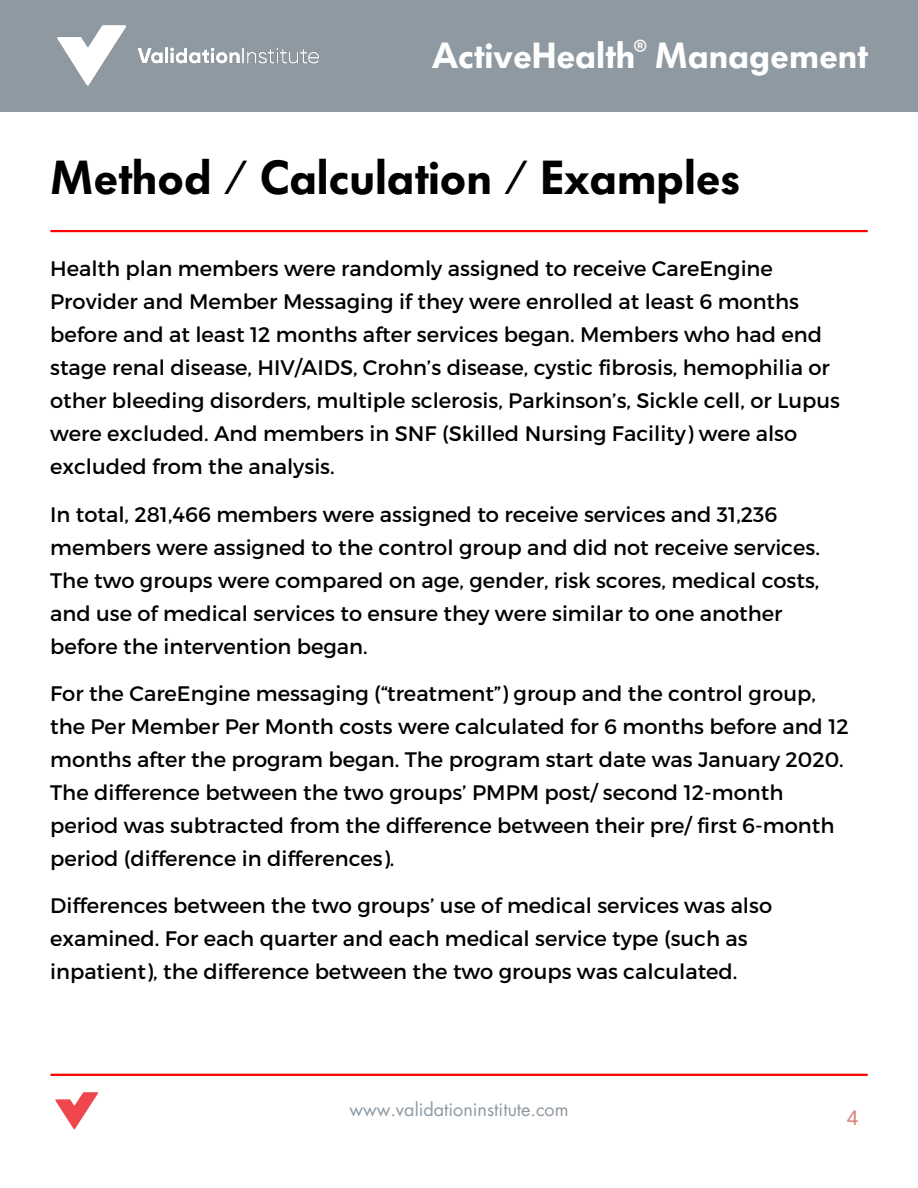
<style>
.page{position:relative;width:918px;height:1188px;background:#fff}
.page>*{position:absolute;margin:0;border:0;box-sizing:border-box;transform-origin:0 0}
.t1{font:600 47.25px "Futura BQ";color:#000}
.t2{font:600 36px "Futura BQ";color:#fff}
.t3{font:21px/33px "Montserrat";color:#000}
.t4{font:21px "Arimo";color:#d97f76}
.t5{font:18px "Futura LT";color:#8e99a2}
.t6{font:700 18px "Montserrat";color:#fff}
</style>
<div class="page">
<div style="left:0;top:0;width:918px;height:111px;background:#8e99a2"></div>
<img style="left:57px;top:25px;width:262px;height:61px">
<hr style="left:51px;top:1074px;width:816px;height:2px;background:#f00">
<img style="left:55px;top:1092px;width:44px;height:38px">
<hr style="left:51px;top:230px;width:816px;height:2px;background:#f00">
<p class="t6" style="left:634px;top:34px;width:15px">®</p>
<p class="t2" style="left:432px;top:35px;width:437px">ActiveHealth Management</p>
<p class="t1" style="left:50px;top:150px;width:692px">Method / Calculation / Examples</p>
<p class="t3" style="left:50px;top:251px;width:791px">Health plan members were randomly assigned to receive CareEngine Provider and Member Messaging if they were enrolled at least 6 months before and at least 12 months after services began. Members who had end stage renal disease, HIV/AIDS, Crohn’s disease, cystic fibrosis, hemophilia or other bleeding disorders, multiple sclerosis, Parkinson’s, Sickle cell, or Lupus were excluded. And members in SNF (Skilled Nursing Facility) were also excluded from the analysis.</p>
<p class="t3" style="left:50px;top:497px;width:771px">In total, 281,466 members were assigned to receive services and 31,236 members were assigned to the control group and did not receive services.<br>The two groups were compared on age, gender, risk scores, medical costs, and use of medical services to ensure they were similar to one another before the intervention began.</p>
<p class="t3" style="left:50px;top:676px;width:800px">For the CareEngine messaging (“treatment”) group and the control group, the Per Member Per Month costs were calculated for 6 months before and 12 months after the program began. The program start date was January 2020.<br>The difference between the two groups’ PMPM post/ second 12-month period was subtracted from the difference between their pre/ first 6-month period (difference in differences).</p>
<p class="t3" style="left:50px;top:888px;width:724px">Differences between the two groups’ use of medical services was also examined. For each quarter and each medical service type (such as inpatient), the difference between the two groups was calculated.</p>
<p class="t5" style="left:349px;top:1098px;width:221px">www.validationinstitute.com</p>
<p class="t4" style="left:847px;top:1106px;width:13px">4</p>
</div>
